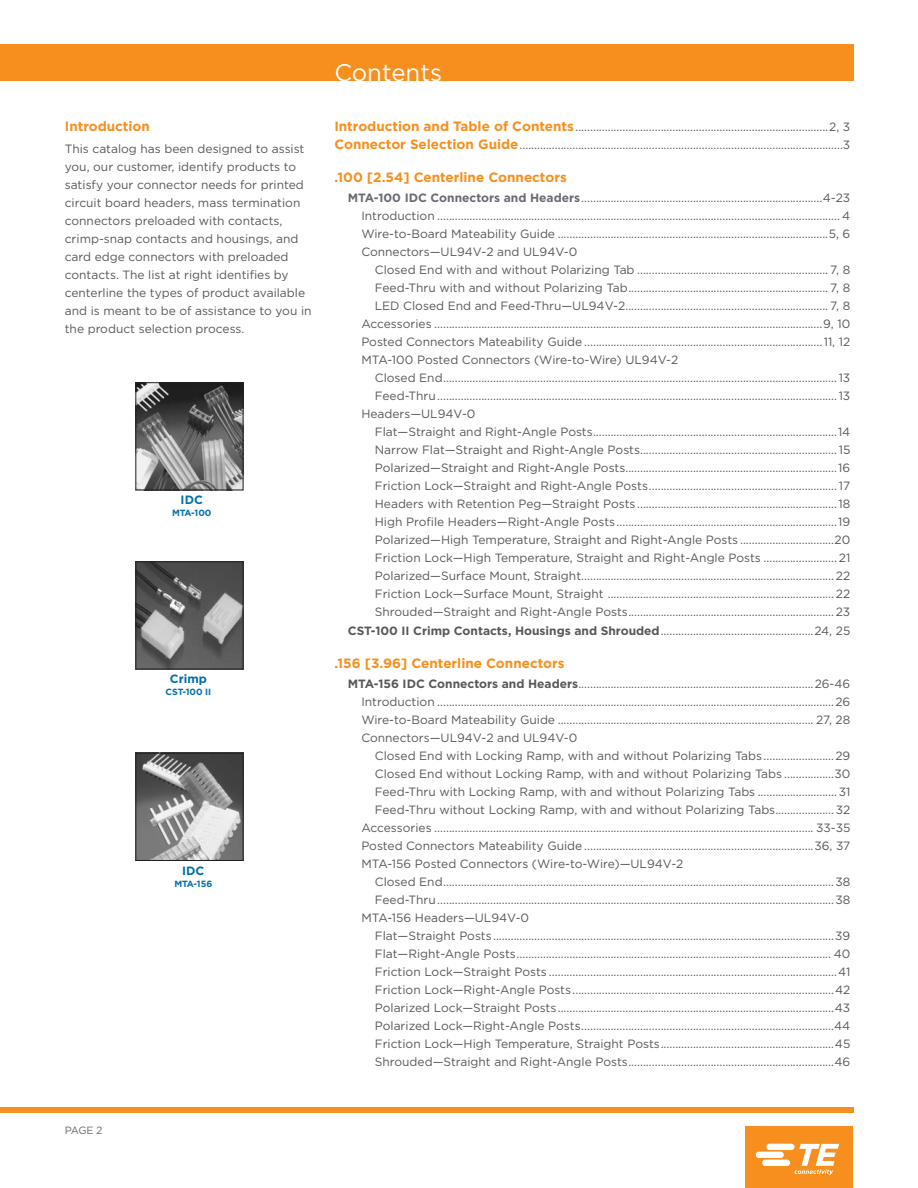
<style>
.page{position:relative;width:918px;height:1188px;background:#fff}
.page>*{position:absolute;margin:0;border:0;box-sizing:border-box;transform-origin:0 0}
.t1{font:24px "Gotham";color:#fff}
.t2{font:700 13.5px "Gotham";color:#f68f1e}
.t3{font:12px/18px "Gotham";color:#57585a}
.t4{font:700 12px "Gotham";color:#0071a7}
.t5{font:10.5px "Gotham";color:#696b73}
.t6{font:700 9px "Gotham";color:#0071a7}
.s1{font-weight:700;font-size:13.5px;color:#f68f1e}
.s2{font-weight:700;color:#696b73}
.s3{font-weight:700}
</style>
<div class="page">
<div style="left:0;top:44px;width:853px;height:37px;background:#f68f1e"></div>
<div style="left:0;top:1107px;width:853px;height:6px;background:#f68f1e"></div>
<div style="left:745px;top:1126px;width:108px;height:62px;background:#f68f1e"></div>
<svg style="left:756px;top:1144px;width:83px;height:31px"></svg>
<img style="left:137px;top:382px;width:107px;height:108px">
<div style="left:135px;top:382px;width:108px;height:108px;border:1px solid #231f20"></div>
<img style="left:135px;top:563px;width:108px;height:107px">
<div style="left:135px;top:561px;width:108px;height:108px;border:1px solid #231f20"></div>
<img style="left:137px;top:755px;width:104px;height:104px">
<div style="left:135px;top:753px;width:108px;height:108px;border:1px solid #231f20"></div>
<p class="t2" style="left:65px;top:119px;width:87px">Introduction</p>
<p class="t3" style="left:65px;top:140px;width:248px">This catalog has been designed to assist you, our customer, identify products to satisfy your connector needs for printed circuit board headers, mass termination connectors preloaded with contacts, crimp-snap contacts and housings, and card edge connectors with preloaded contacts. The list at right identifies by centerline the types of product available and is meant to be of assistance to you in the product selection process.</p>
<p class="t4" style="left:181px;top:493px;width:24px">IDC</p>
<p class="t6" style="left:172px;top:508px;width:41px">MTA-100</p>
<p class="t4" style="left:170px;top:672px;width:38px">Crimp</p>
<p class="t6" style="left:166px;top:687px;width:47px">CST-100 II</p>
<p class="t4" style="left:182px;top:864px;width:24px">IDC</p>
<p class="t6" style="left:174px;top:878px;width:39px">MTA-156</p>
<p class="t5" style="left:65px;top:1124px;width:39px">PAGE 2</p>
<h1 class="t1" style="left:334px;top:59px;width:109px">Contents</h1>
<p class="t3" style="left:334px;top:118px;width:518px"><span class="s1">Introduction and Table of Contents</span>......................................................................................2, 3<br><span class="s1">Connector Selection Guide</span>..............................................................................................................3</p>
<p class="t2" style="left:334px;top:169px;width:234px">.100 [2.54] Centerline Connectors</p>
<p class="t3" style="left:361px;top:188px;width:491px;text-align:justify;text-indent:-14px"><span class="s2">MTA-100 IDC Connectors and Headers</span>..................................................................................4-23<br>Introduction ......................................................................................................................................... 4<br>Wire-to-Board Mateability Guide ............................................................................................5, 6<br>Connectors—UL94V-2 and UL94V-0</p>
<p class="t3" style="left:375px;top:260px;width:477px">Closed End with and without Polarizing Tab ................................................................. 7, 8</p>
<p class="t3" style="left:375px;top:278px;width:477px">Feed-Thru with and without Polarizing Tab.................................................................... 7, 8</p>
<p class="t3" style="left:375px;top:296px;width:477px">LED Closed End and Feed-Thru—UL94V-2..................................................................... 7, 8</p>
<p class="t3" style="left:361px;top:314px;width:491px">Accessories ....................................................................................................................................9, 10</p>
<p class="t3" style="left:361px;top:332px;width:491px">Posted Connectors Mateability Guide .................................................................................11, 12</p>
<p class="t3" style="left:361px;top:350px;width:319px">MTA-100 Posted Connectors (Wire-to-Wire) UL94V-2</p>
<p class="t3" style="left:375px;top:368px;width:477px">Closed End......................................................................................................................................13</p>
<p class="t3" style="left:375px;top:386px;width:477px">Feed-Thru........................................................................................................................................13</p>
<p class="t3" style="left:361px;top:404px;width:116px">Headers—UL94V-0</p>
<p class="t3" style="left:375px;top:422px;width:477px">Flat—Straight and Right-Angle Posts...................................................................................14</p>
<p class="t3" style="left:375px;top:440px;width:477px">Narrow Flat—Straight and Right-Angle Posts...................................................................15</p>
<p class="t3" style="left:375px;top:458px;width:477px">Polarized—Straight and Right-Angle Posts........................................................................16</p>
<p class="t3" style="left:375px;top:476px;width:477px">Friction Lock—Straight and Right-Angle Posts................................................................17</p>
<p class="t3" style="left:375px;top:494px;width:477px">Headers with Retention Peg—Straight Posts ....................................................................18</p>
<p class="t3" style="left:375px;top:512px;width:477px">High Profile Headers—Right-Angle Posts...........................................................................19</p>
<p class="t3" style="left:375px;top:530px;width:477px">Polarized—High Temperature, Straight and Right-Angle Posts ................................20</p>
<p class="t3" style="left:375px;top:548px;width:477px">Friction Lock—High Temperature, Straight and Right-Angle Posts .........................21</p>
<p class="t3" style="left:375px;top:566px;width:477px">Polarized—Surface Mount, Straight...................................................................................... 22</p>
<p class="t3" style="left:375px;top:584px;width:477px">Friction Lock—Surface Mount, Straight ............................................................................. 22</p>
<p class="t3" style="left:375px;top:602px;width:477px">Shrouded—Straight and Right-Angle Posts......................................................................23</p>
<p class="t3" style="left:348px;top:622px;width:504px"><span class="s3">CST-100 II Crimp Contacts, Housings and Shrouded</span>....................................................24, 25</p>
<p class="t2" style="left:334px;top:655px;width:232px">.156 [3.96] Centerline Connectors</p>
<p class="t3" style="left:361px;top:674px;width:491px;text-align:justify;text-indent:-14px"><span class="s3">MTA-156 IDC Connectors and Headers</span>................................................................................26-46<br>Introduction .......................................................................................................................................26<br>Wire-to-Board Mateability Guide ....................................................................................... 27, 28<br>Connectors—UL94V-2 and UL94V-0</p>
<p class="t3" style="left:375px;top:746px;width:477px">Closed End with Locking Ramp, with and without Polarizing Tabs........................29</p>
<p class="t3" style="left:375px;top:764px;width:477px">Closed End without Locking Ramp, with and without Polarizing Tabs .................30</p>
<p class="t3" style="left:375px;top:782px;width:477px">Feed-Thru with Locking Ramp, with and without Polarizing Tabs ...........................31</p>
<p class="t3" style="left:375px;top:800px;width:477px">Feed-Thru without Locking Ramp, with and without Polarizing Tabs....................32</p>
<p class="t3" style="left:361px;top:818px;width:491px">Accessories ................................................................................................................................. 33-35</p>
<p class="t3" style="left:361px;top:836px;width:490px">Posted Connectors Mateability Guide ..............................................................................36, 37</p>
<p class="t3" style="left:361px;top:854px;width:324px">MTA-156 Posted Connectors (Wire-to-Wire)—UL94V-2</p>
<p class="t3" style="left:375px;top:872px;width:477px">Closed End.....................................................................................................................................38</p>
<p class="t3" style="left:375px;top:890px;width:477px">Feed-Thru.......................................................................................................................................38</p>
<p class="t3" style="left:361px;top:908px;width:169px">MTA-156 Headers—UL94V-0</p>
<p class="t3" style="left:375px;top:926px;width:477px">Flat—Straight Posts....................................................................................................................39</p>
<p class="t3" style="left:375px;top:944px;width:477px">Flat—Right-Angle Posts........................................................................................................... 40</p>
<p class="t3" style="left:375px;top:962px;width:477px">Friction Lock—Straight Posts ..................................................................................................41</p>
<p class="t3" style="left:375px;top:980px;width:477px">Friction Lock—Right-Angle Posts.........................................................................................42</p>
<p class="t3" style="left:375px;top:998px;width:477px">Polarized Lock—Straight Posts..............................................................................................43</p>
<p class="t3" style="left:375px;top:1016px;width:477px">Polarized Lock—Right-Angle Posts......................................................................................44</p>
<p class="t3" style="left:375px;top:1034px;width:477px">Friction Lock—High Temperature, Straight Posts...........................................................45</p>
<p class="t3" style="left:375px;top:1052px;width:477px">Shrouded—Straight and Right-Angle Posts......................................................................46</p>
</div>
